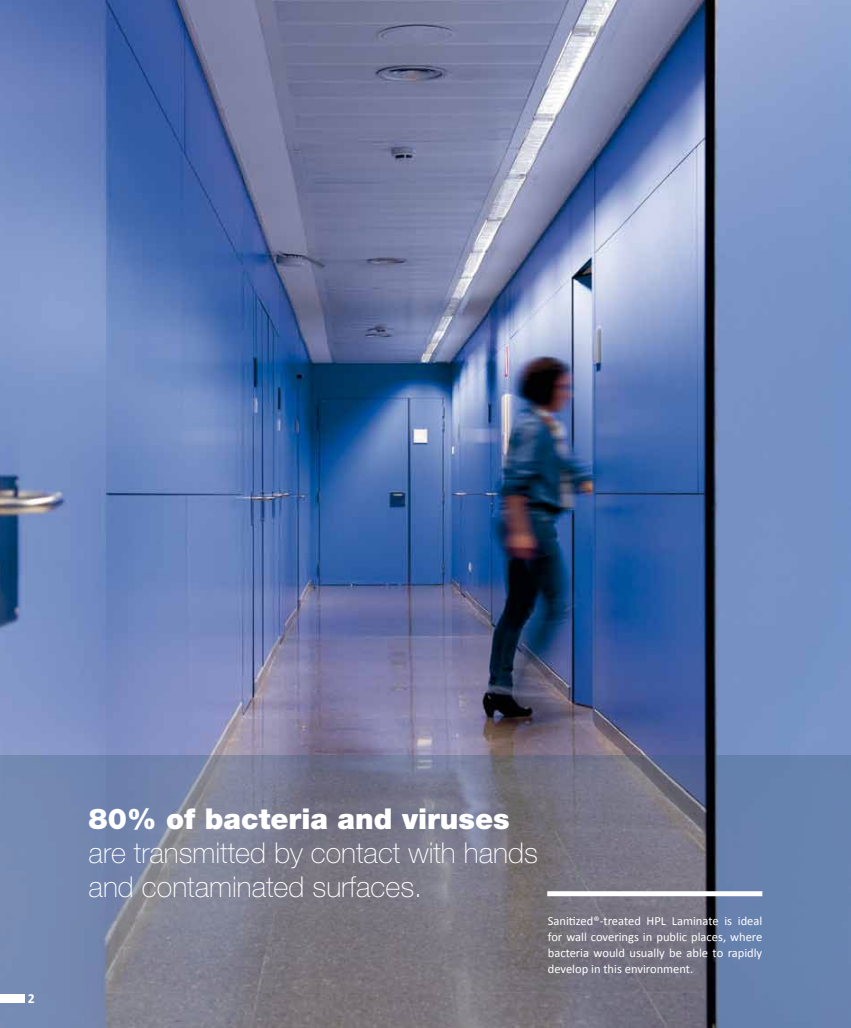
<style>
.page{position:relative;width:851px;height:1028px;background:#fff}
.page>*{position:absolute;margin:0;border:0;box-sizing:border-box;transform-origin:0 0}
.t1{font:100 28.75px/33.8px "Helvetica Neue";color:#fff}
.t2{font:900 28.75px "Helvetica Neue";color:#fff}
.t3{font:700 13.75px "Calibri";color:#fff}
.t4{font:12.5px/16.2px "Calibri";color:#fff;text-align:justify}
</style>
<div class="page">
<img style="left:0;top:0;width:850px;height:755px">
<svg style="left:0;top:755px;width:850px;height:273px;background:#747a92"></svg>
<div style="left:547px;top:891px;width:215px;height:5px;background:#fff"></div>
<div style="left:0;top:994px;width:25px;height:9px;background:#fff"></div>
<p class="t3" style="left:28px;top:989px;width:8px">2</p>
<h1 class="t2" style="left:89px;top:801px;width:422px">80% of bacteria and viruses</h1>
<h1 class="t1" style="left:89px;top:835px;width:451px">are transmitted by contact with hands and contaminated surfaces.</h1>
<p class="t4" style="left:547px;top:912px;width:216px">Sanitized®-treated HPL Laminate is ideal for wall coverings in public places, where bacteria would usually be able to rapidly develop in this environment.</p>
</div>
